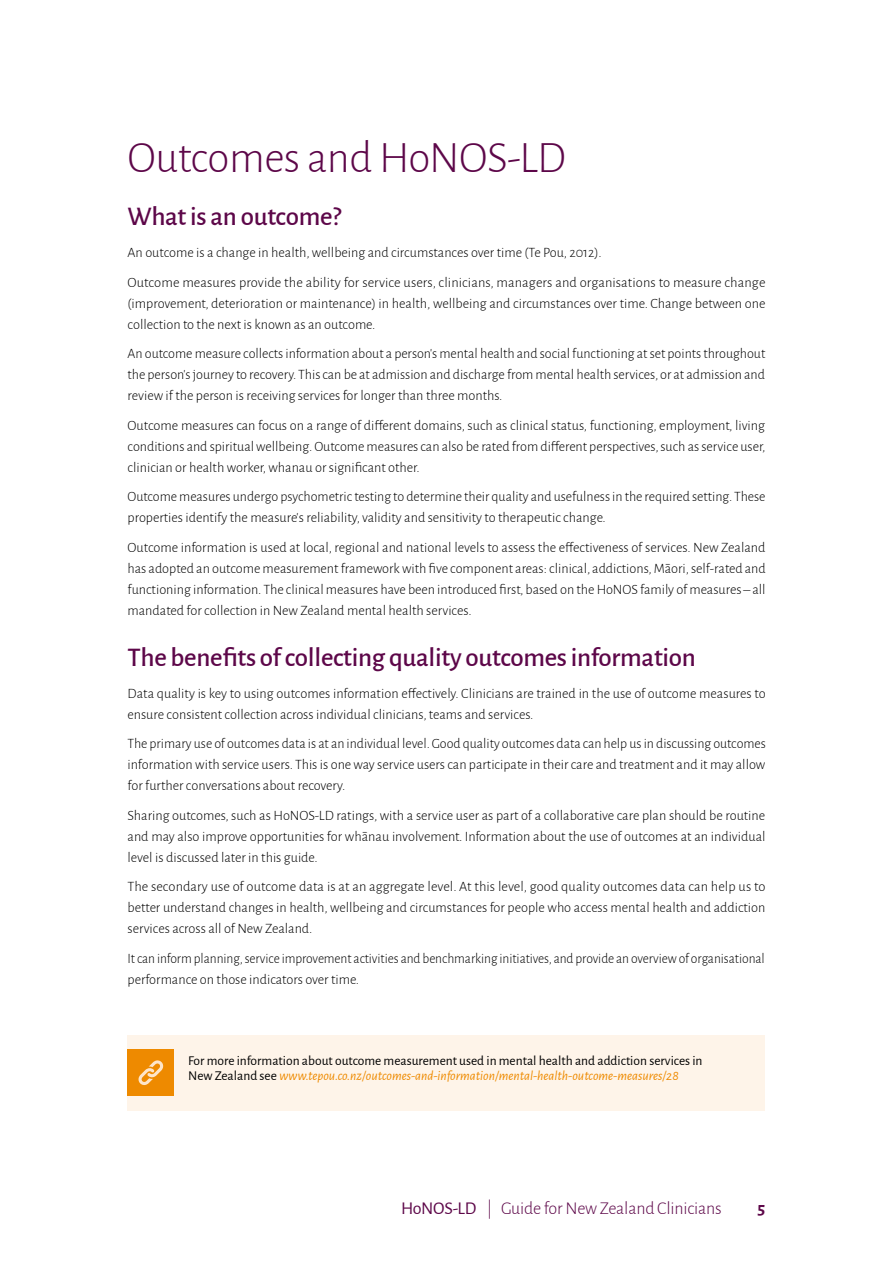
<style>
.page{position:relative;width:893px;height:1263px;background:#fff}
.page>*{position:absolute;margin:0;border:0;box-sizing:border-box;transform-origin:0 0}
.t1{font:300 45px "Alegreya Sans";letter-spacing:-.01em;color:#5d0749}
.t2{font:500 27px "Alegreya Sans";letter-spacing:-.01em;color:#5d0749}
.t3{font:300 18px "Alegreya Sans";letter-spacing:-.01em;color:#5d0749}
.t4{font:700 18px "Alegreya Sans";color:#5d0749}
.t5{font:300 14.25px/21px "Alegreya Sans";color:#000;text-align:justify}
.t6{font:300 14.25px/21px "Alegreya Sans";color:#000;scale:.95 1}
.t7{font:13.5px/15px "Alegreya Sans";color:#000}
.s1{font-style:italic;color:#ee8a00}
.s2{font-weight:400}
</style>
<div class="page">
<div style="left:128px;top:1035px;width:637px;height:76px;background:#fef4e9"></div>
<div style="left:128px;top:1049px;width:46px;height:47px;background:#ee8a00"></div>
<svg style="left:138px;top:1060px;width:26px;height:25px"></svg>
<h1 class="t1" style="left:128px;top:129px;width:440px">Outcomes and HoNOS-LD</h1>
<h2 class="t2" style="left:128px;top:198px;width:215px">What is an outcome?</h2>
<p class="t5" style="left:128px;top:237px;width:639px;line-height:29.5px">An outcome is a change in health, wellbeing and circumstances over time (Te Pou, 2012).<br>Outcome measures provide the ability for service users, clinicians, managers and organisations to measure change</p>
<p class="t5" style="left:128px;top:292px;width:639px">(improvement, deterioration or maintenance) in health, wellbeing and circumstances over time. Change between one collection to the next is known as an outcome.</p>
<p class="t5" style="left:128px;top:343px;width:639px">An outcome measure collects information about a person’s mental health and social functioning at set points throughout the person’s journey to recovery. This can be at admission and discharge from mental health services, or at admission and review if the person is receiving services for longer than three months.</p>
<p class="t5" style="left:128px;top:414px;width:639px">Outcome measures can focus on a range of different domains, such as clinical status, functioning, employment, living conditions and spiritual wellbeing. Outcome measures can also be rated from different perspectives, such as service user, clinician or health worker, whanau or significant other.</p>
<p class="t5" style="left:128px;top:486px;width:639px">Outcome measures undergo psychometric testing to determine their quality and usefulness in the required setting. These properties identify the measure’s reliability, validity and sensitivity to therapeutic change.</p>
<p class="t5" style="left:128px;top:536px;width:640px">Outcome information is used at local, regional and national levels to assess the effectiveness of services. New Zealand has adopted an outcome measurement framework with five component areas: clinical, addictions, Māori, self-rated and functioning information. The clinical measures have been introduced first, based on the HoNOS family of measures – all mandated for collection in New Zealand mental health services.</p>
<h2 class="t2" style="left:128px;top:638px;width:570px">The benefits of collecting quality outcomes information</h2>
<p class="t5" style="left:128px;top:682px;width:640px">Data quality is key to using outcomes information effectively. Clinicians are trained in the use of outcome measures to ensure consistent collection across individual clinicians, teams and services.</p>
<p class="t5" style="left:128px;top:732px;width:640px">The primary use of outcomes data is at an individual level. Good quality outcomes data can help us in discussing outcomes information with service users. This is one way service users can participate in their care and treatment and it may allow for further conversations about recovery.</p>
<p class="t5" style="left:128px;top:804px;width:640px">Sharing outcomes, such as HoNOS-LD ratings, with a service user as part of a collaborative care plan should be routine and may also improve opportunities for whānau involvement. Information about the use of outcomes at an individual level is discussed later in this guide.</p>
<p class="t5" style="left:128px;top:875px;width:639px">The secondary use of outcome data is at an aggregate level. At this level, good quality outcomes data can help us to better understand changes in health, wellbeing and circumstances for people who access mental health and addiction services across all of New Zealand.</p>
<p class="t6" style="left:128px;top:947px;width:672px">It can inform planning, service improvement activities and benchmarking initiatives, and provide an overview of organisational performance on those indicators over time.</p>
<p class="t7" style="left:188px;top:1053px;width:516px">For more information about outcome measurement used in mental health and addiction services in<br>New Zealand see <span class="s1">www.tepou.co.nz/outcomes-and-information/mental-health-outcome-measures/28</span></p>
<p class="t3" style="left:401px;top:1197px;width:322px"><span class="s2">HoNOS-LD</span> | Guide for New Zealand Clinicians</p>
<p class="t4" style="left:758px;top:1195px;width:9px">5</p>
</div>
